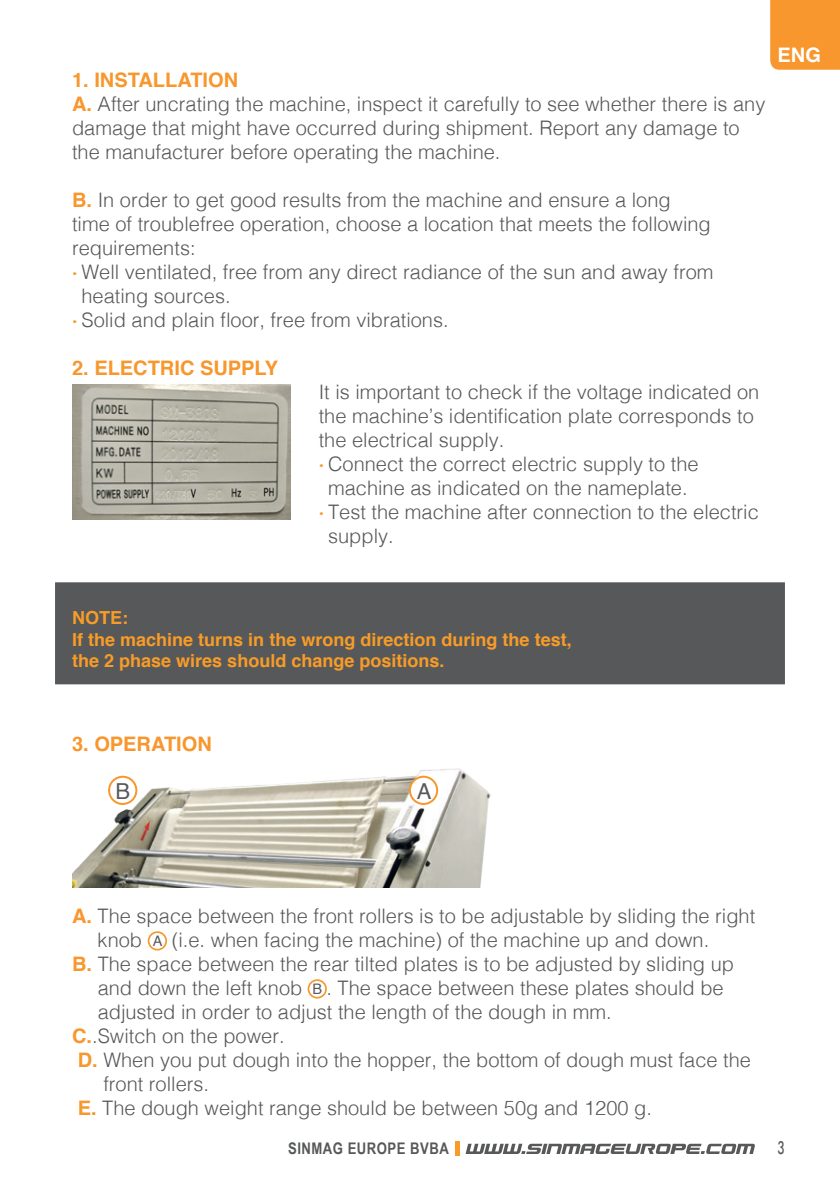
<style>
.page{position:relative;width:840px;height:1191px;background:#fff}
.page>*{position:absolute;margin:0;border:0;box-sizing:border-box;transform-origin:0 0}
.t1{font:22px "Helvetica";color:#57585a}
.t2{font:300 20px/24px "Helvetica";color:#57585a}
.title_main{font:700 20px "Helvetica";color:#f7972d}
.t3{font:700 20px "Helvetica";color:#fff}
.Warning_block_right{font:700 18px/21.6px "Helvetica";color:#f89c27}
.t4{font:500 18px "Futura BT";color:#57585a;scale:.68 1}
.t5{font:700 16px "Arial Narrow";letter-spacing:.03em;color:#57585a}
.t6{font:14.6px "Helvetica";color:#57585a}
.s1{font-weight:700;color:#f7972d}
</style>
<div class="page">
<hr style="left:455px;top:1141px;width:4px;height:14px;background:#f89c27">
<svg style="left:465px;top:1143px;width:289px;height:11px"></svg>
<div style="left:770px;top:0;width:69px;height:70px;background:#f7972d"></div>
<div style="left:55px;top:582px;width:729px;height:102px;background:#57585a"></div>
<img style="left:72px;top:385px;width:218px;height:134px">
<img style="left:72px;top:768px;width:419px;height:119px">
<div style="left:409px;top:776px;width:28px;height:28px;background:#fff;border-radius:50%"></div>
<div style="left:408px;top:775px;width:30px;height:30px;border:2px solid #f7972d;border-radius:50%"></div>
<div style="left:109px;top:776px;width:27px;height:28px;background:#fff;border-radius:50%"></div>
<div style="left:108px;top:775px;width:29px;height:30px;border:2px solid #f7972d;border-radius:50%"></div>
<div style="left:148px;top:931px;width:19px;height:19px;border:2px solid #f7972d;border-radius:50%"></div>
<div style="left:307px;top:979px;width:20px;height:19px;border:2px solid #f7972d;border-radius:50%"></div>
<p class="title_main" style="left:72px;top:64px;width:167px">1. INSTALLATION</p>
<p class="t2" style="left:72px;top:90px;width:694px"><span class="s1">A.</span> After uncrating the machine, inspect it carefully to see whether there is any damage that might have occurred during shipment. Report any damage to the manufacturer before operating the machine.</p>
<p class="t2" style="left:72px;top:186px;width:640px"><span class="s1">B.</span> In order to get good results from the machine and ensure a long time of troublefree operation, choose a location that meets the following requirements:</p>
<p class="t2" style="left:81px;top:258px;width:633px;text-indent:-9px"><sup>.</sup> Well ventilated, free from any direct radiance of the sun and away from heating sources.</p>
<p class="t2" style="left:72px;top:306px;width:378px"><sup>.</sup> Solid and plain floor, free from vibrations.</p>
<p class="title_main" style="left:72px;top:352px;width:207px">2. ELECTRIC SUPPLY</p>
<p class="t2" style="left:318px;top:378px;width:442px">It is important to check if the voltage indicated on the machine’s identification plate corresponds to the electrical supply.</p>
<p class="t2" style="left:318px;top:450px;width:381px;text-align:center"><sup>.</sup> Connect the correct electric supply to the machine as indicated on the nameplate.</p>
<p class="t2" style="left:328px;top:498px;width:432px;text-indent:-9px"><sup>.</sup> Test the machine after connection to the electric supply.</p>
<p class="t3" style="left:777px;top:39px;width:45px">ENG</p>
<p class="Warning_block_right" style="left:72px;top:607px;width:501px">NOTE:<br>If the machine turns in the wrong direction during the test, the 2 phase wires should change positions.</p>
<p class="title_main" style="left:72px;top:727px;width:141px">3. OPERATION</p>
<p class="t1" style="left:115px;top:774px;width:16px">B</p>
<p class="t1" style="left:416px;top:774px;width:16px">A</p>
<p class="t2" style="left:98px;top:902px;width:658px;text-indent:-26px"><span class="s1">A.</span> The space between the front rollers is to be adjustable by sliding the right knob</p>
<p class="t6" style="left:153px;top:930px;width:11px">A</p>
<p class="t2" style="left:172px;top:926px;width:538px">(i.e. when facing the machine) of the machine up and down.</p>
<p class="t2" style="left:98px;top:950px;width:637px;text-indent:-26px"><span class="s1">B.</span> The space between the rear tilted plates is to be adjusted by sliding up and down the left knob</p>
<p class="t2" style="left:98px;top:974px;width:627px;text-indent:229px">. The space between these plates should be adjusted in order to adjust the length of the dough in mm.</p>
<p class="t2" style="left:72px;top:1022px;width:214px"><span class="s1">C.</span>.Switch on the power.</p>
<p class="t2" style="left:103px;top:1046px;width:648px;text-indent:-26px"><span class="s1">D.</span> When you put dough into the hopper, the bottom of dough must face the front rollers.</p>
<p class="t2" style="left:78px;top:1094px;width:575px"><span class="s1">E.</span> The dough weight range should be between 50g and 1200 g.</p>
<p class="t6" style="left:312px;top:978px;width:11px">B</p>
<p class="t5" style="left:288px;top:1136px;width:162px">SINMAG EUROPE BVBA</p>
<p class="t4" style="left:777px;top:1136px;width:12px">3</p>
</div>
